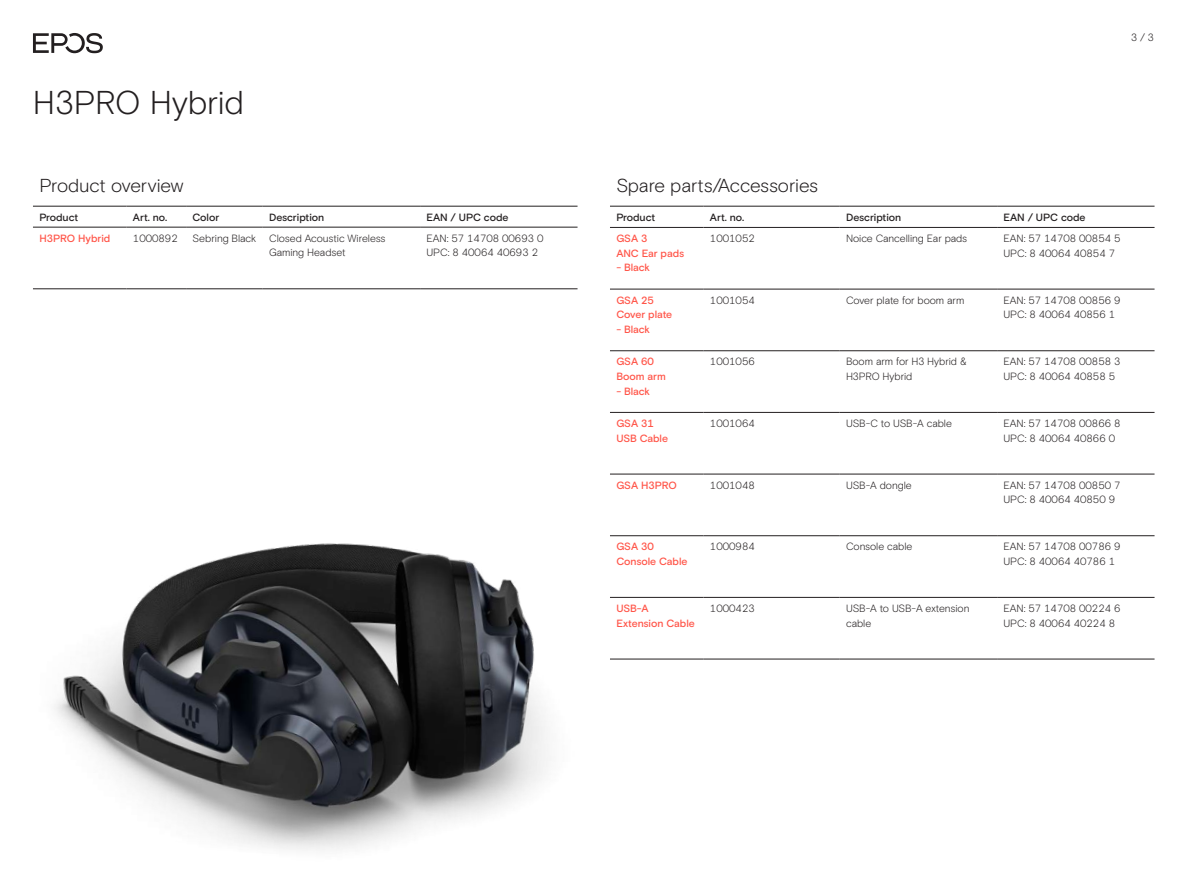
<style>
.page{position:relative;width:1187px;height:893px;background:#fff}
.page>*{position:absolute;margin:0;border:0;box-sizing:border-box;transform-origin:0 0}
.t1{font:300 33px "EPOS Basis";letter-spacing:-.005em;color:#231f20}
.t2{font:300 18.75px "EPOS Basis";letter-spacing:-.01em;color:#231f20}
.t3{font:300 10.5px/14.7px "EPOS Basis";color:#231f20}
.t4{font:500 10.5px/14.7px "EPOS Basis";letter-spacing:-.01em;color:#ff5549}
.t5{font:500 10.5px "EPOS Basis";color:#231f20}
</style>
<div class="page">
<img style="left:54px;top:543px;width:494px;height:307px">
<hr style="left:420px;top:227px;width:157px;height:1px;background:#231f20">
<hr style="left:420px;top:289px;width:157px;height:1px;background:#231f20">
<hr style="left:126px;top:227px;width:60px;height:1px;background:#231f20">
<hr style="left:186px;top:227px;width:77px;height:1px;background:#231f20">
<hr style="left:126px;top:289px;width:60px;height:1px;background:#231f20">
<hr style="left:186px;top:289px;width:77px;height:1px;background:#231f20">
<hr style="left:33px;top:227px;width:93px;height:1px;background:#231f20">
<hr style="left:33px;top:289px;width:93px;height:1px;background:#231f20">
<hr style="left:263px;top:227px;width:157px;height:1px;background:#231f20">
<hr style="left:263px;top:289px;width:157px;height:1px;background:#231f20">
<hr style="left:33px;top:206px;width:93px;height:1px;background:#231f20">
<hr style="left:126px;top:206px;width:60px;height:1px;background:#231f20">
<hr style="left:186px;top:206px;width:77px;height:1px;background:#231f20">
<hr style="left:263px;top:206px;width:157px;height:1px;background:#231f20">
<hr style="left:420px;top:206px;width:157px;height:1px;background:#231f20">
<hr style="left:997px;top:227px;width:157px;height:1px;background:#231f20">
<hr style="left:997px;top:289px;width:157px;height:1px;background:#231f20">
<hr style="left:997px;top:350px;width:157px;height:1px;background:#231f20">
<hr style="left:997px;top:412px;width:157px;height:1px;background:#231f20">
<hr style="left:997px;top:474px;width:157px;height:1px;background:#231f20">
<hr style="left:997px;top:535px;width:157px;height:1px;background:#231f20">
<hr style="left:997px;top:597px;width:157px;height:1px;background:#231f20">
<hr style="left:997px;top:659px;width:157px;height:1px;background:#231f20">
<hr style="left:703px;top:227px;width:136px;height:1px;background:#231f20">
<hr style="left:703px;top:289px;width:136px;height:1px;background:#231f20">
<hr style="left:703px;top:350px;width:136px;height:1px;background:#231f20">
<hr style="left:703px;top:412px;width:136px;height:1px;background:#231f20">
<hr style="left:703px;top:474px;width:136px;height:1px;background:#231f20">
<hr style="left:703px;top:535px;width:136px;height:1px;background:#231f20">
<hr style="left:703px;top:597px;width:136px;height:1px;background:#231f20">
<hr style="left:703px;top:659px;width:136px;height:1px;background:#231f20">
<hr style="left:610px;top:227px;width:93px;height:1px;background:#231f20">
<hr style="left:610px;top:289px;width:93px;height:1px;background:#231f20">
<hr style="left:610px;top:350px;width:93px;height:1px;background:#231f20">
<hr style="left:610px;top:412px;width:93px;height:1px;background:#231f20">
<hr style="left:610px;top:474px;width:93px;height:1px;background:#231f20">
<hr style="left:610px;top:535px;width:93px;height:1px;background:#231f20">
<hr style="left:610px;top:597px;width:93px;height:1px;background:#231f20">
<hr style="left:610px;top:659px;width:93px;height:1px;background:#231f20">
<hr style="left:839px;top:227px;width:158px;height:1px;background:#231f20">
<hr style="left:839px;top:289px;width:158px;height:1px;background:#231f20">
<hr style="left:839px;top:350px;width:158px;height:1px;background:#231f20">
<hr style="left:839px;top:412px;width:158px;height:1px;background:#231f20">
<hr style="left:839px;top:474px;width:158px;height:1px;background:#231f20">
<hr style="left:839px;top:535px;width:158px;height:1px;background:#231f20">
<hr style="left:839px;top:597px;width:158px;height:1px;background:#231f20">
<hr style="left:839px;top:659px;width:158px;height:1px;background:#231f20">
<hr style="left:610px;top:206px;width:93px;height:1px;background:#231f20">
<hr style="left:703px;top:206px;width:136px;height:1px;background:#231f20">
<hr style="left:839px;top:206px;width:158px;height:1px;background:#231f20">
<hr style="left:997px;top:206px;width:157px;height:1px;background:#231f20">
<svg style="left:33px;top:33px;width:70px;height:20px"></svg>
<h1 class="t1" style="left:33px;top:83px;width:212px">H3PRO Hybrid</h1>
<h2 class="t2" style="left:39px;top:174px;width:146px">Product overview</h2>
<p class="t5" style="left:39px;top:211px;width:40px">Product</p>
<p class="t5" style="left:133px;top:211px;width:36px">Art. no.</p>
<p class="t5" style="left:192px;top:211px;width:28px">Color</p>
<p class="t5" style="left:269px;top:211px;width:57px">Description</p>
<p class="t5" style="left:426px;top:211px;width:83px">EAN / UPC code</p>
<p class="t4" style="left:39px;top:231px;width:72px">H3PRO Hybrid</p>
<p class="t3" style="left:133px;top:231px;width:46px">1000892</p>
<p class="t3" style="left:269px;top:231px;width:118px;text-indent:-77px">Sebring Black Closed Acoustic Wireless<br>Gaming Headset</p>
<p class="t3" style="left:426px;top:231px;width:118px">EAN: 57 14708 00693 0<br>UPC: 8 40064 40693 2</p>
<p class="t3" style="left:1130px;top:30px;width:24px">3 / 3</p>
<h2 class="t2" style="left:616px;top:174px;width:203px">Spare parts/Accessories</h2>
<p class="t5" style="left:616px;top:211px;width:40px">Product</p>
<p class="t5" style="left:710px;top:211px;width:36px">Art. no.</p>
<p class="t5" style="left:846px;top:211px;width:57px">Description</p>
<p class="t5" style="left:1003px;top:211px;width:83px">EAN / UPC code</p>
<p class="t4" style="left:616px;top:231px;width:69px">GSA 3<br>ANC Ear pads</p>
<p class="t4" style="left:616px;top:261px;width:35px">- Black</p>
<p class="t3" style="left:710px;top:231px;width:46px">1001052</p>
<p class="t3" style="left:846px;top:231px;width:123px">Noice Cancelling Ear pads</p>
<p class="t3" style="left:1003px;top:231px;width:118px">EAN: 57 14708 00854 5<br>UPC: 8 40064 40854 7</p>
<p class="t4" style="left:616px;top:293px;width:57px">GSA 25<br>Cover plate</p>
<p class="t4" style="left:616px;top:322px;width:35px">- Black</p>
<p class="t4" style="left:616px;top:355px;width:51px">GSA 60<br>Boom arm</p>
<p class="t4" style="left:616px;top:384px;width:35px">- Black</p>
<p class="t3" style="left:710px;top:293px;width:46px">1001054</p>
<p class="t3" style="left:846px;top:293px;width:120px">Cover plate for boom arm</p>
<p class="t3" style="left:1003px;top:293px;width:118px">EAN: 57 14708 00856 9<br>UPC: 8 40064 40856 1</p>
<p class="t3" style="left:710px;top:354px;width:46px">1001056</p>
<p class="t3" style="left:846px;top:354px;width:122px">Boom arm for H3 Hybrid &amp;<br>H3PRO Hybrid</p>
<p class="t3" style="left:1003px;top:354px;width:118px">EAN: 57 14708 00858 3<br>UPC: 8 40064 40858 5</p>
<p class="t4" style="left:616px;top:416px;width:53px">GSA 31<br>USB Cable</p>
<p class="t3" style="left:710px;top:416px;width:46px">1001064</p>
<p class="t3" style="left:846px;top:416px;width:107px">USB-C to USB-A cable</p>
<p class="t3" style="left:1003px;top:416px;width:118px">EAN: 57 14708 00866 8<br>UPC: 8 40064 40866 0</p>
<p class="t4" style="left:616px;top:478px;width:62px">GSA H3PRO</p>
<p class="t3" style="left:710px;top:478px;width:46px">1001048</p>
<p class="t3" style="left:846px;top:478px;width:67px">USB-A dongle</p>
<p class="t3" style="left:1003px;top:478px;width:118px">EAN: 57 14708 00850 7<br>UPC: 8 40064 40850 9</p>
<p class="t4" style="left:616px;top:540px;width:73px">GSA 30<br>Console Cable</p>
<p class="t3" style="left:710px;top:539px;width:46px">1000984</p>
<p class="t3" style="left:846px;top:539px;width:68px">Console cable</p>
<p class="t3" style="left:1003px;top:539px;width:118px">EAN: 57 14708 00786 9<br>UPC: 8 40064 40786 1</p>
<p class="t4" style="left:616px;top:601px;width:80px">USB-A<br>Extension Cable</p>
<p class="t3" style="left:710px;top:601px;width:46px">1000423</p>
<p class="t3" style="left:846px;top:601px;width:125px">USB-A to USB-A extension cable</p>
<p class="t3" style="left:1003px;top:601px;width:118px">EAN: 57 14708 00224 6<br>UPC: 8 40064 40224 8</p>
</div>
